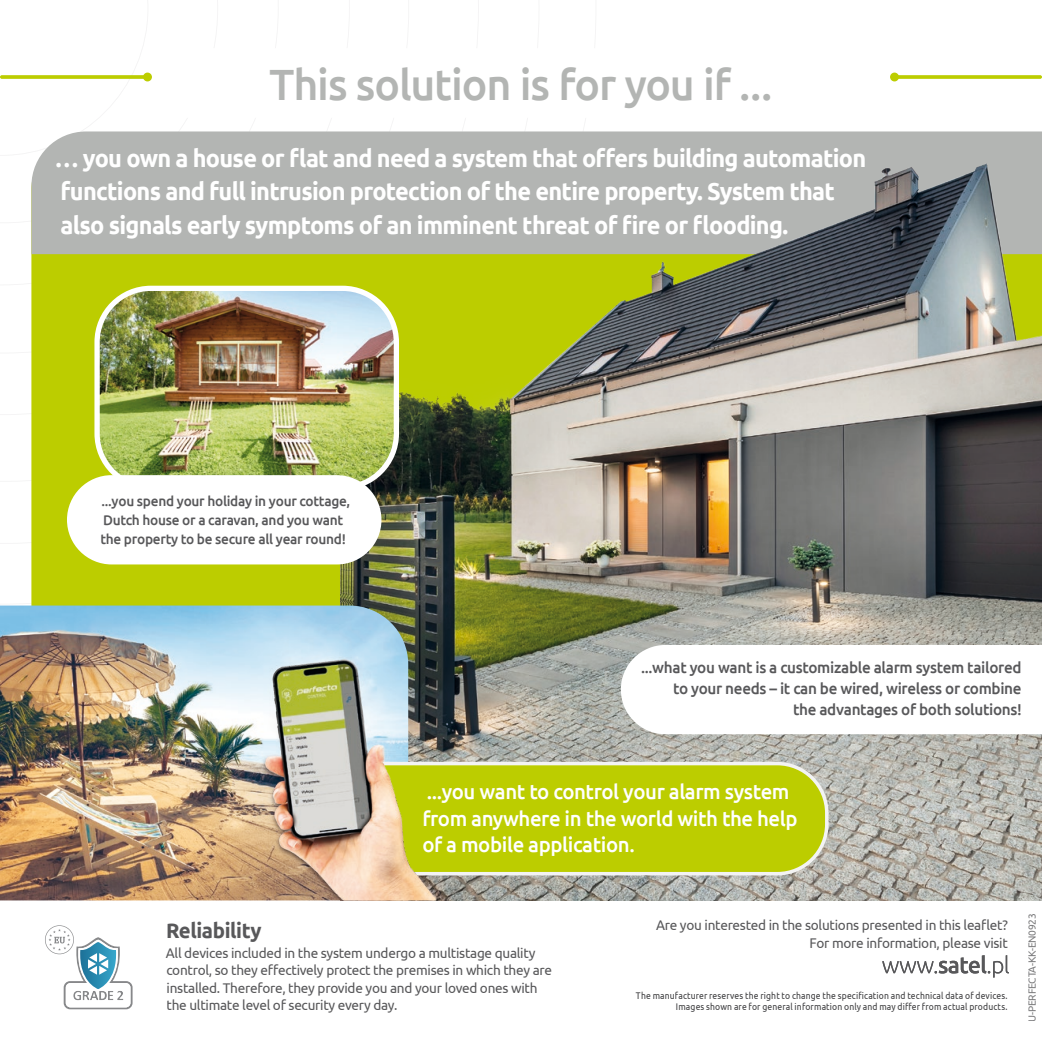
<style>
.page{position:relative;width:1042px;height:1042px;background:#fff}
.page>*{position:absolute;margin:0;border:0;box-sizing:border-box;transform-origin:0 0}
.t1{font:500 43.75px "Ubuntu";letter-spacing:-.025em;color:#b3b5b3}
.t2{font:700 24.5px/33.2px "Ubuntu";letter-spacing:-.03em;color:#fff;scale:.96 1}
.t3{font:500 21px/26.2px "Ubuntu";letter-spacing:-.02em;color:#fff}
.t4{font:700 21px "Ubuntu";letter-spacing:-.02em;color:#58585a}
.t5{font:500 15.75px/21px "Ubuntu";letter-spacing:-.02em;color:#58585a;text-align:right}
.t6{font:500 14.17px/18.7px "Ubuntu";letter-spacing:-.02em;color:#58585a}
.t7{font:14px/17.5px "Ubuntu";letter-spacing:-.02em;color:#58585a}
.t8{font:10.5px "Ubuntu";letter-spacing:-.02em;color:#58585a}
.t9{font:9.62px/11.5px "Ubuntu";letter-spacing:.015em;color:#3e3e40;text-align:right;scale:.89 1}
</style>
<div class="page">
<div style="left:31px;top:254px;width:309px;height:351px;background:#bccd00"></div>
<div style="left:31px;top:131px;width:1011px;height:123px;background:#b3b5b3"></div>
<img style="left:340px;top:164px;width:702px;height:736px">
<svg style="left:0;top:75px;width:147px;height:4px"></svg>
<div style="left:143px;top:73px;width:9px;height:8px;background:#bccd00;border-radius:50%"></div>
<svg style="left:894px;top:75px;width:148px;height:4px"></svg>
<div style="left:890px;top:73px;width:9px;height:8px;background:#bccd00;border-radius:50%"></div>
<svg style="left:621px;top:645px;width:421px;height:89px"></svg>
<img style="left:97px;top:288px;width:299px;height:199px">
<div style="left:94px;top:286px;width:305px;height:204px;border:5px solid #fff;border-radius:54px"></div>
<div style="left:67px;top:475px;width:314px;height:89px;background:#fff;border-radius:45px"></div>
<svg style="left:436px;top:760px;width:394px;height:117px;background:#becd19"></svg>
<img style="left:0;top:605px;width:436px;height:295px">
<svg style="left:45px;top:925px;width:88px;height:85px"></svg>
<svg style="left:882px;top:955px;width:127px;height:22px"></svg>
<h1 class="t1" style="left:269px;top:57px;width:505px">This solution is for you if ...</h1>
<h2 class="t2" style="left:55px;top:141px;width:846px">… you own a house or flat and need a system that offers building automation functions and full intrusion protection of the entire property. System that also signals early symptoms of an imminent threat of fire or flooding.</h2>
<p class="t6" style="left:100px;top:491px;width:251px">...you spend your holiday in your cottage,<br>Dutch house or a caravan, and you want the property to be secure all year round!</p>
<p class="t5" style="left:641px;top:656px;width:382px">...what you want is a customizable alarm system tailored to your needs – it can be wired, wireless or combine<br>the advantages of both solutions!</p>
<h3 class="t3" style="left:422px;top:778px;width:377px">...you want to control your alarm system from anywhere in the world with the help of a mobile application.</h3>
<h3 class="t4" style="left:166px;top:918px;width:97px">Reliability</h3>
<p class="t7" style="left:166px;top:943px;width:388px">All devices included in the system undergo a multistage quality control, so they effectively protect the premises in which they are installed. Therefore, they provide you and your loved ones with the ultimate level of security every day.</p>
<p class="t7" style="left:656px;top:916px;width:353px;text-align:right">Are you interested in the solutions presented in this leaflet?<br>For more information, please visit</p>
<p class="t9" style="left:636px;top:989px;width:419px">The manufacturer reserves the right to change the specification and technical data of devices.<br>Images shown are for general information only and may differ from actual products.</p>
<p class="t8" style="left:1025px;top:1022px;width:110px;rotate:-90deg">U-PERFECTA-KK-EN0923</p>
</div>
